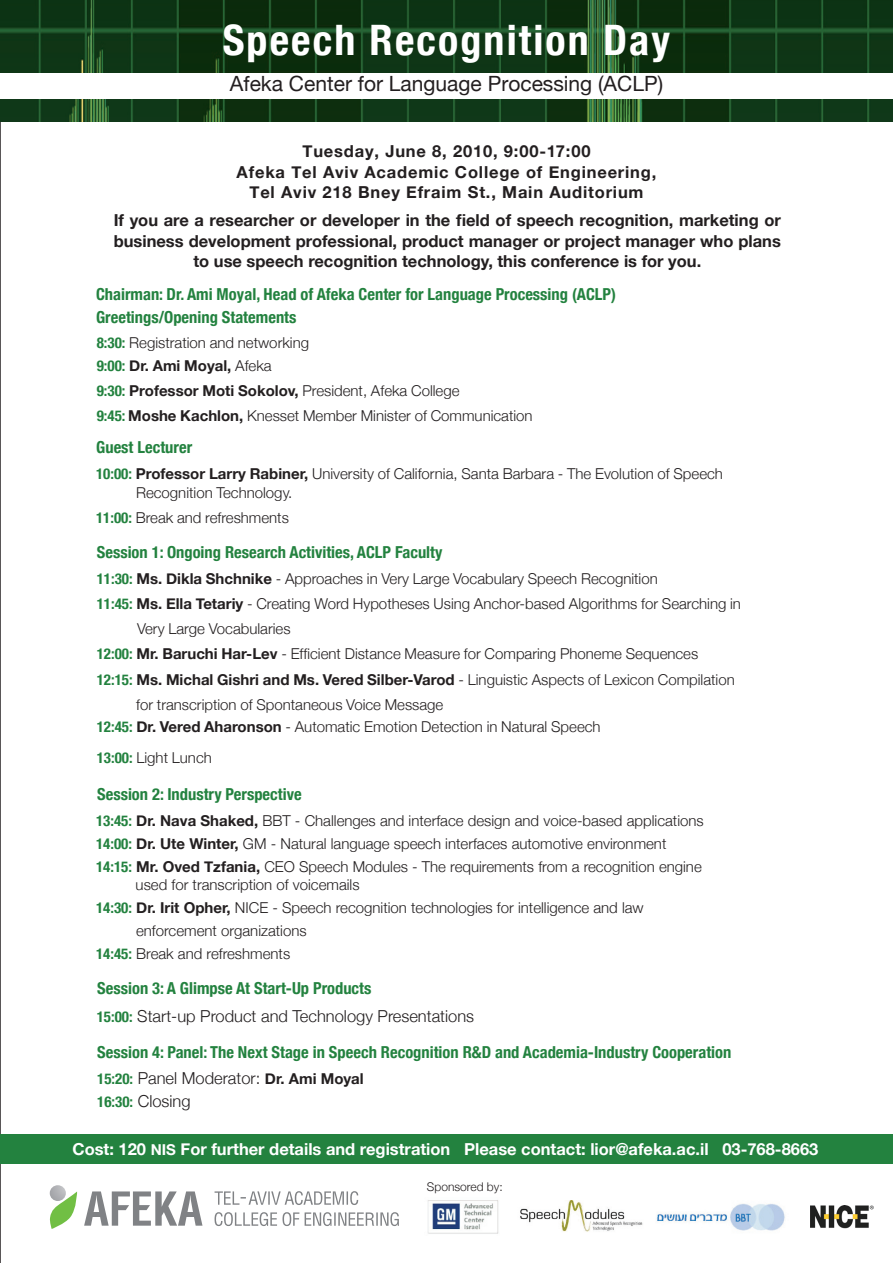
<style>
.page{position:relative;width:893px;height:1263px;background:#fff}
.page>*{position:absolute;margin:0;border:0;box-sizing:border-box;transform-origin:0 0}
.t1{font:700 condensed 42px "Helvetica Neue";letter-spacing:.05em;color:#fff}
.t2{font:21px "Helvetica Neue";color:#231f20}
.t3{font:700 condensed 16.5px "Helvetica Neue";color:#23823f}
.t4{font:700 16.5px/20.4px "Helvetica Neue";color:#231f20;text-align:center}
.t5{font:700 16.5px/20.4px "Helvetica Neue";letter-spacing:.05em;color:#231f20;text-align:center}
.t6{font:300 16.5px/23px "Helvetica Neue";color:#231f20}
.t7{font:700 16.5px "Helvetica Neue";color:#fff}
.t8{font:300 15px/23px "Helvetica Neue";color:#231f20}
.t9{font:700 15px "Helvetica Neue";color:#231f20}
.t10{font:300 12px "Helvetica Neue";color:#231f20}
.s1{font-weight:700;font-stretch:condensed;color:#23823f}
.s2{font-weight:700}
.s3{font-stretch:condensed;color:#23823f}
.s4{font-weight:300}
.s5{font-weight:700;font-stretch:condensed;font-size:15px;color:#23823f}
.s6{font-weight:700;font-size:15px}
.s7{font-size:15px}
</style>
<div class="page">
<svg style="left:0;top:122px;width:1px;height:1141px"></svg>
<div style="left:0;top:1134px;width:893px;height:29px;background:#23823f"></div>
<img style="left:0;top:0;width:893px;height:122px">
<div style="left:0;top:73px;width:893px;height:26px;background:#fff"></div>
<img style="left:811px;top:1205px;width:63px;height:23px">
<img style="left:656px;top:1203px;width:129px;height:28px">
<img style="left:520px;top:1200px;width:123px;height:32px">
<img style="left:428px;top:1200px;width:71px;height:34px">
<svg style="left:84px;top:1191px;width:118px;height:35px"></svg>
<svg style="left:215px;top:1212px;width:184px;height:14px"></svg>
<svg style="left:215px;top:1191px;width:143px;height:14px"></svg>
<svg style="left:49px;top:1191px;width:28px;height:38px"></svg>
<img style="left:50px;top:1185px;width:16px;height:16px;border-radius:8px">
<h1 class="t1" style="left:223px;top:15px;width:449px">Speech Recognition Day</h1>
<h2 class="t2" style="left:230px;top:71px;width:435px">Afeka Center for Language Processing (ACLP(</h2>
<p class="t5" style="left:237px;top:141px;width:421px">Tuesday, June 8, 2010, 9:00-17:00<br>Afeka Tel Aviv Academic College of Engineering,<br>Tel Aviv 218 Bney Efraim St., Main Auditorium</p>
<p class="t4" style="left:114px;top:210px;width:669px">If you are a researcher or developer in the field of speech recognition, marketing or business development professional, product manager or project manager who plans to use speech recognition technology, this conference is for you.</p>
<p class="t3" style="left:96px;top:284px;width:521px">Chairman: Dr. Ami Moyal, Head of Afeka Center for Language Processing (ACLP(</p>
<p class="t8" style="left:97px;top:332px;width:214px;line-height:22.2px"><span class="s1">8:30:</span> Registration and networking<br><span class="s1">9:00:</span> <span class="s2">Dr. Ami Moyal,</span> Afeka</p>
<p class="t8" style="left:97px;top:378px;width:437px;line-height:25.2px"><span class="s1">9:30:</span> <span class="s2">Professor Moti Sokolov,</span> President, Afeka College<br><span class="s1">9:45:</span> <span class="s2">Moshe Kachlon,</span> Knesset Member Minister of Communication</p>
<p class="t3" style="left:96px;top:307px;width:202px">Greetings/Opening Statements</p>
<p class="t3" style="left:96px;top:437px;width:97px">Guest Lecturer</p>
<p class="t8" style="left:136px;top:463px;width:588px;line-height:19.2px;text-indent:-40px"><span class="s1">10:00:</span> <span class="s2">Professor Larry Rabiner,</span> University of California, Santa Barbara - The Evolution of Speech<br>Recognition Technology.</p>
<p class="t8" style="left:96px;top:506px;width:194px"><span class="s1">11:00:</span> Break and refreshments</p>
<p class="t3" style="left:97px;top:542px;width:347px">Session 1: Ongoing Research Activities, ACLP Faculty</p>
<p class="t8" style="left:97px;top:566px;width:562px"><span class="s1">11:30:</span> <span class="s2">Ms. Dikla Shchnike</span> - Approaches in Very Large Vocabulary Speech Recognition</p>
<p class="t8" style="left:97px;top:592px;width:646px"><span class="s1">11:45:</span> <span class="s2">Ms. Ella Tetariy</span> - Creating Word Hypotheses Using Anchor-based Algorithms for Searching in</p>
<p class="t8" style="left:137px;top:617px;width:155px">Very Large Vocabularies</p>
<p class="t8" style="left:97px;top:642px;width:603px"><span class="s1">12:00:</span> <span class="s2">Mr. Baruchi Har-Lev</span> - Efficient Distance Measure for Comparing Phoneme Sequences</p>
<p class="t9" style="left:97px;top:670px;width:640px"><span class="s3">12:15:</span> Ms. Michal Gishri and Ms. Vered Silber-Varod <span class="s4">- Linguistic Aspects of Lexicon Compilation</span></p>
<p class="t8" style="left:136px;top:693px;width:309px">for transcription of Spontaneous Voice Message</p>
<p class="t8" style="left:97px;top:711px;width:505px;line-height:30.8px"><span class="s1">12:45:</span> <span class="s2">Dr. Vered Aharonson</span> - Automatic Emotion Detection in Natural Speech<br><span class="s1">13:00:</span> Light Lunch</p>
<p class="t3" style="left:97px;top:784px;width:206px">Session 2: Industry Perspective</p>
<p class="t8" style="left:96px;top:809px;width:609px"><span class="s1">13:45:</span> <span class="s2">Dr. Nava Shaked,</span> BBT - Challenges and interface design and voice-based applications<br><span class="s1">14:00:</span> <span class="s2">Dr. Ute Winter,</span> GM - Natural language speech interfaces automotive environment<br><span class="s1">14:15:</span> <span class="s2">Mr. Oved Tzfania,</span> CEO Speech Modules - The requirements from a recognition engine</p>
<p class="t8" style="left:136px;top:872px;width:225px">used for transcription of voicemails</p>
<p class="t8" style="left:96px;top:895px;width:549px"><span class="s1">14:30:</span> <span class="s2">Dr. Irit Opher,</span> NICE - Speech recognition technologies for intelligence and law</p>
<p class="t8" style="left:136px;top:918px;width:172px">enforcement organizations</p>
<p class="t8" style="left:96px;top:941px;width:196px"><span class="s1">14:45:</span> Break and refreshments</p>
<p class="t3" style="left:97px;top:978px;width:276px">Session 3: A Glimpse At Start-Up Products</p>
<p class="t6" style="left:97px;top:1004px;width:379px"><span class="s5">15:00:</span> Start-up Product and Technology Presentations</p>
<p class="t3" style="left:97px;top:1042px;width:636px">Session 4: Panel: The Next Stage in Speech Recognition D&amp;R and Academia-Industry Cooperation</p>
<p class="t6" style="left:97px;top:1066px;width:268px"><span class="s5">15:20:</span> Panel Moderator: <span class="s6">Dr. Ami Moyal<br></span><span class="s5">16:30:</span> Closing</p>
<p class="t7" style="left:72px;top:1139px;width:379px">Cost: 120 <span class="s7">NIS</span> For further details and registration</p>
<p class="t7" style="left:464px;top:1139px;width:246px">Please contact: lior@afeka.ac i l.</p>
<p class="t10" style="left:427px;top:1179px;width:77px">Sponsored by:</p>
<p class="t7" style="left:722px;top:1139px;width:97px">03-768-8663</p>
</div>
